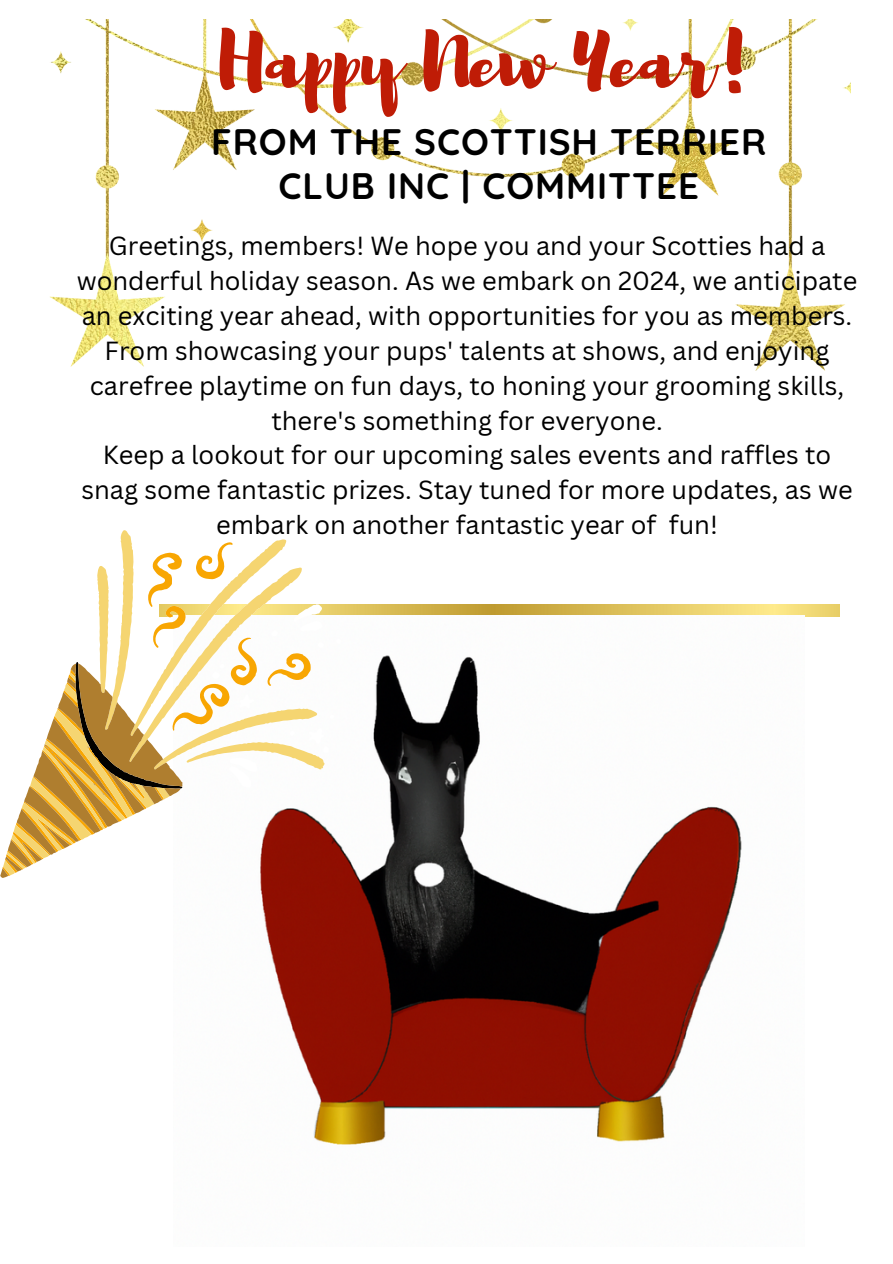
<style>
.page{position:relative;width:893px;height:1264px;background:#fff}
.page>*{position:absolute;margin:0;border:0;box-sizing:border-box;transform-origin:0 0}
.t1{font:76.2px "Brusher";color:#bf1c06}
.t2{font:700 36.75px/44px "Quicksand";letter-spacing:.025em;color:#000;text-align:center}
.t3{font:25.5px/34.8px "Canva Sans";color:#000;text-align:center}
</style>
<div class="page">
<img style="left:50px;top:19px;width:800px;height:351px">
<img style="left:341px;top:605px;width:498px;height:11px">
<img style="left:260px;top:655px;width:482px;height:490px">
<svg style="left:260px;top:604px;width:81px;height:274px"></svg>
<svg style="left:97px;top:530px;width:228px;height:345px"></svg>
<svg style="left:0;top:662px;width:183px;height:216px"></svg>
<h2 class="t1" style="left:219px;top:11px;width:540px">Happy New Year!</h2>
<p class="t2" style="left:211px;top:120px;width:556px">FROM THE SCOTTISH TERRIER<br>CLUB INC | COMMITTEE</p>
<p class="t3" style="left:77px;top:228px;width:782px">Greetings, members! We hope you and your Scotties had a wonderful holiday season. As we embark on 2024, we anticipate an exciting year ahead, with opportunities for you as members.<br>From showcasing your pups' talents at shows, and enjoying carefree playtime on fun days, to honing your grooming skills, there's something for everyone.</p>
<p class="t3" style="left:81px;top:437px;width:772px">Keep a lookout for our upcoming sales events and raffles to snag some fantastic prizes. Stay tuned for more updates, as we embark on another fantastic year of fun!</p>
</div>
